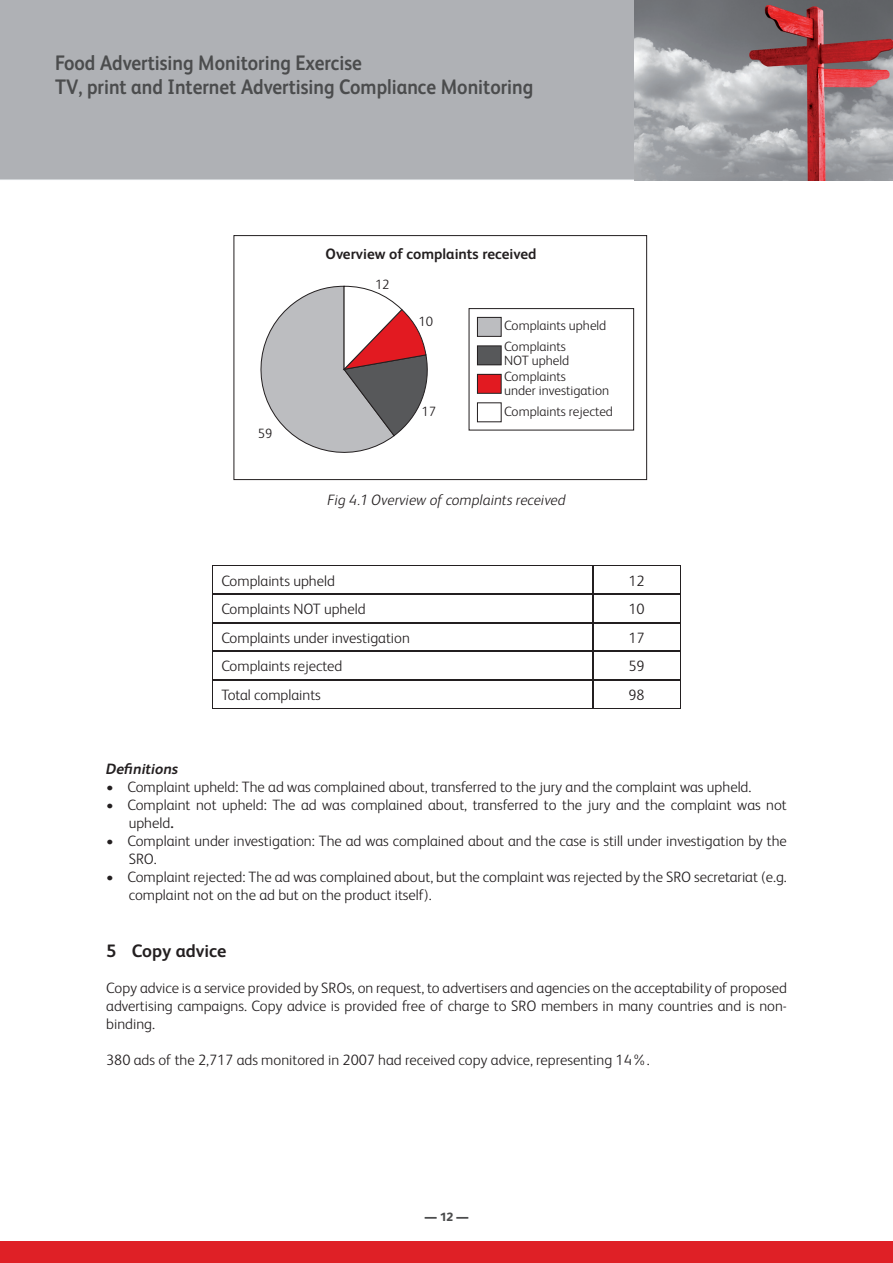
<style>
.page{position:relative;width:893px;height:1263px;background:#fff}
.page>*{position:absolute;margin:0;border:0;box-sizing:border-box;transform-origin:0 0}
.t1{font:700 21px/24px "FS Albert";color:#4b4c4d;scale:.9 1}
.t2{font:700 18px "FS Albert";color:#231f20}
.t3{font:300 15px/18px "FS Albert";color:#231f20}
.t4{font:italic 300 15px "FS Albert";color:#231f20}
.t5{font:700 15px "FS Albert";color:#231f20}
.t6{font:italic 700 15px "FS Albert";color:#231f20}
.t7{font:300 13.5px/21px "FS Albert";color:#231f20}
.t8{font:800 12px "FS Albert";color:#4b4c4d}
.s1{font-weight:700}
</style>
<div class="page">
<div style="left:0;top:0;width:634px;height:180px;background:#afb1b5"></div>
<div style="left:0;top:1241px;width:892px;height:22px;background:#df2026"></div>
<img style="left:634px;top:0;width:258px;height:180px">
<hr style="left:212px;top:565px;width:381px;height:1px;background:#231f20">
<hr style="left:593px;top:565px;width:87px;height:1px;background:#231f20">
<svg style="left:212px;top:566px;width:1px;height:142px"></svg>
<svg style="left:680px;top:566px;width:1px;height:142px"></svg>
<hr style="left:212px;top:708px;width:468px;height:1px;background:#231f20">
<hr style="left:213px;top:594px;width:467px;height:1px;background:#231f20">
<hr style="left:213px;top:622px;width:467px;height:1px;background:#231f20">
<hr style="left:213px;top:651px;width:467px;height:1px;background:#231f20">
<hr style="left:213px;top:679px;width:467px;height:2px;background:#231f20">
<svg style="left:592px;top:566px;width:1px;height:142px"></svg>
<svg style="left:260px;top:286px;width:374px;height:167px"></svg>
<div style="left:233px;top:235px;width:414px;height:245px;border:1px solid #231f20"></div>
<h1 class="t1" style="left:55px;top:53px;width:533px">Food Advertising Monitoring Exercise<br>TV, print and Internet Advertising Compliance Monitoring</h1>
<p class="t5" style="left:325px;top:245px;width:212px">Overview of complaints received</p>
<p class="t7" style="left:258px;top:424px;width:16px">59</p>
<p class="t7" style="left:375px;top:275px;width:16px">12</p>
<p class="t7" style="left:418px;top:312px;width:16px">10</p>
<p class="t7" style="left:421px;top:402px;width:16px">17</p>
<p class="t7" style="left:504px;top:316px;width:104px">Complaints upheld<br>Complaints</p>
<p class="t7" style="left:504px;top:353px;width:67px;line-height:16.5px">NOT upheld<br>Complaints</p>
<p class="t7" style="left:504px;top:381px;width:110px">under investigation<br>Complaints rejected</p>
<p class="t4" style="left:327px;top:495px;width:240px">Fig 4.1 Overview of complaints received</p>
<p class="t3" style="left:221px;top:573px;width:115px">Complaints upheld</p>
<p class="t3" style="left:628px;top:573px;width:18px">12</p>
<p class="t3" style="left:221px;top:602px;width:146px">Complaints NOT upheld</p>
<p class="t3" style="left:628px;top:602px;width:18px">10</p>
<p class="t3" style="left:221px;top:630px;width:190px">Complaints under investigation</p>
<p class="t3" style="left:628px;top:630px;width:18px">17</p>
<p class="t3" style="left:221px;top:659px;width:122px">Complaints rejected</p>
<p class="t3" style="left:628px;top:659px;width:18px">59</p>
<p class="t3" style="left:221px;top:687px;width:101px">Total complaints</p>
<p class="t3" style="left:628px;top:687px;width:18px">98</p>
<p class="t6" style="left:106px;top:763px;width:73px">Definitions</p>
<p class="t3" style="left:106px;top:779px;width:646px">• Complaint upheld: The ad was complained about, transferred to the jury and the complaint was upheld.</p>
<p class="t3" style="left:129px;top:797px;width:659px;text-indent:-22px">• Complaint not upheld: The ad was complained about, transferred to the jury and the complaint was not upheld<span class="s1">.</span></p>
<p class="t3" style="left:129px;top:833px;width:659px;text-indent:-22px">• Complaint under investigation: The ad was complained about and the case is still under investigation by the<br>SRO.</p>
<p class="t3" style="left:129px;top:869px;width:659px;text-indent:-22px">• Complaint rejected: The ad was complained about, but the complaint was rejected by the SRO secretariat (e.g. complaint not on the ad but on the product itself).</p>
<p class="t2" style="left:106px;top:944px;width:122px">5 Copy advice</p>
<p class="t3" style="left:106px;top:980px;width:682px;text-align:justify">Copy advice is a service provided by SROs, on request, to advertisers and agencies on the acceptability of proposed advertising campaigns. Copy advice is provided free of charge to SRO members in many countries and is non&shy;binding.</p>
<p class="t3" style="left:106px;top:1052px;width:545px">380 ads of the 2,717 ads monitored in 2007 had received copy advice, representing 14%.</p>
<p class="t8" style="left:425px;top:1213px;width:45px">— 12 —</p>
</div>
